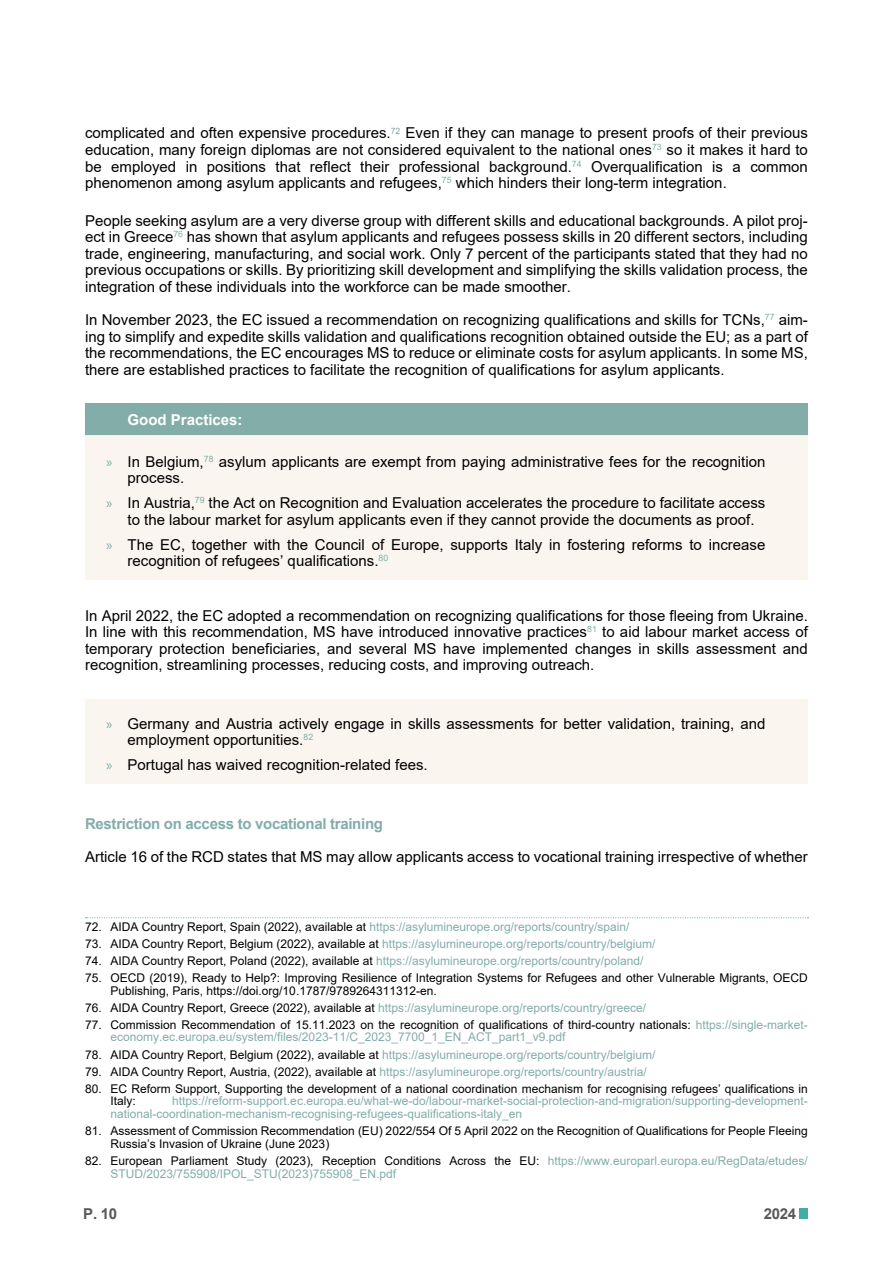
<style>
.page{position:relative;width:893px;height:1263px;background:#fff}
.page>*{position:absolute;margin:0;border:0;box-sizing:border-box;transform-origin:0 0}
.t1{font:15px/16.5px "Arial";color:#000;text-align:justify}
.t2{font:700 15px "Arial";letter-spacing:-.02em;color:#82ada9}
.t3{font:700 15px "Arial";color:#fff}
.t4{font:700 15px "Arial";letter-spacing:-.025em;color:#58595b}
.t5{font:12px/12.8px "Arial";color:#82ada9}
.t6{font:12px/12.8px "Arial";color:#000}
.s1{font-family:"Myriad Pro";color:#82ada9}
.s2{color:#000}
</style>
<div class="page">
<div style="left:800px;top:1208px;width:8px;height:11px;background:#43ada5"></div>
<div style="left:85px;top:403px;width:723px;height:35px;background:#82ada9"></div>
<hr style="left:85px;top:435px;width:723px;height:2px;background:#fff">
<div style="left:85px;top:436px;width:723px;height:61px;background:#fbf5ef"></div>
<div style="left:85px;top:478px;width:723px;height:60px;background:#fbf5ef"></div>
<div style="left:85px;top:519px;width:723px;height:61px;background:#fbf5ef"></div>
<div style="left:85px;top:699px;width:723px;height:60px;background:#fbf5ef"></div>
<div style="left:85px;top:740px;width:723px;height:44px;background:#fbf5ef"></div>
<svg style="left:85px;top:917px;width:723px;height:1px"></svg>
<p class="t1" style="left:85px;top:125px;width:724px">complicated and often expensive procedures.<sup>72</sup> Even if they can manage to present proofs of their previous education, many foreign diplomas are not considered equivalent to the national ones<sup>73</sup> so it makes it hard to be employed in positions that reflect their professional background.<sup>74</sup> Overqualification is a common phenomenon among asylum applicants and refugees,<sup>75</sup> which hinders their long-term integration.</p>
<p class="t1" style="left:85px;top:212px;width:724px">People seeking asylum are a very diverse group with different skills and educational backgrounds. A pilot proj&shy;ect in Greece<sup>76</sup> has shown that asylum applicants and refugees possess skills in 20 different sectors, including trade, engineering, manufacturing, and social work. Only 7 percent of the participants stated that they had no previous occupations or skills. By prioritizing skill development and simplifying the skills validation process, the integration of these individuals into the workforce can be made smoother.</p>
<p class="t1" style="left:85px;top:312px;width:724px">In November 2023, the EC issued a recommendation on recognizing qualifications and skills for TCNs,<sup>77</sup> aim&shy;ing to simplify and expedite skills validation and qualifications recognition obtained outside the EU; as a part of the recommendations, the EC encourages MS to reduce or eliminate costs for asylum applicants. In some MS, there are established practices to facilitate the recognition of qualifications for asylum applicants.</p>
<p class="t3" style="left:128px;top:409px;width:117px">Good Practices:</p>
<p class="t1" style="left:128px;top:453px;width:639px;text-indent:-21px"><span class="s1">»</span> In Belgium,<sup>78</sup> asylum applicants are exempt from paying administrative fees for the recognition process.</p>
<p class="t1" style="left:128px;top:494px;width:639px;text-indent:-21px"><span class="s1">»</span> In Austria,<sup>79</sup> the Act on Recognition and Evaluation accelerates the procedure to facilitate access to the labour market for asylum applicants even if they cannot provide the documents as proof.</p>
<p class="t1" style="left:128px;top:536px;width:639px;text-indent:-21px"><span class="s1">»</span> The EC, together with the Council of Europe, supports Italy in fostering reforms to increase recognition of refugees’ qualifications.<sup>80</sup></p>
<p class="t1" style="left:85px;top:607px;width:724px">In April 2022, the EC adopted a recommendation on recognizing qualifications for those fleeing from Ukraine.<br>In line with this recommendation, MS have introduced innovative practices<sup>81</sup> to aid labour market access of temporary protection beneficiaries, and several MS have implemented changes in skills assessment and recognition, streamlining processes, reducing costs, and improving outreach.</p>
<p class="t1" style="left:128px;top:715px;width:639px;text-indent:-21px"><span class="s1">»</span> Germany and Austria actively engage in skills assessments for better validation, training, and employment opportunities.<sup>82</sup></p>
<p class="t1" style="left:106px;top:757px;width:323px"><span class="s1">»</span> Portugal has waived recognition-related fees.</p>
<p class="t2" style="left:85px;top:813px;width:300px">Restriction on access to vocational training</p>
<p class="t1" style="left:85px;top:849px;width:724px">Article 16 of the RCD states that MS may allow applicants access to vocational training irrespective of whether</p>
<p class="t5" style="left:85px;top:920px;width:546px"><span class="s2">72. AIDA Country Report, Spain (2022), available at</span> https://asylumineurope.org/reports/country/spain/</p>
<p class="t5" style="left:85px;top:937px;width:572px"><span class="s2">73. AIDA Country Report, Belgium (2022), available at</span> https://asylumineurope.org/reports/country/belgium/</p>
<p class="t5" style="left:85px;top:954px;width:560px"><span class="s2">74. AIDA Country Report, Poland (2022), available at</span> https://asylumineurope.org/reports/country/poland/</p>
<p class="t6" style="left:111px;top:971px;width:699px;text-indent:-26px">75. OECD (2019), Ready to Help?: Improving Resilience of Integration Systems for Refugees and other Vulnerable Migrants, OECD<br>Publishing, Paris, https://doi.org/10.1787/9789264311312-en.</p>
<p class="t5" style="left:85px;top:1001px;width:563px"><span class="s2">76. AIDA Country Report, Greece (2022), available at</span> https://asylumineurope.org/reports/country/greece/</p>
<p class="t5" style="left:111px;top:1018px;width:699px;text-indent:-26px"><span class="s2">77. Commission Recommendation of 15.11.2023 on the recognition of qualifications of third-country nationals:</span> https://single-market&shy;economy.ec.europa.eu/system/files/2023-11/C_2023_7700_1_EN_ACT_part1_v9.pdf</p>
<p class="t5" style="left:85px;top:1048px;width:572px"><span class="s2">78. AIDA Country Report, Belgium (2022), available at</span> https://asylumineurope.org/reports/country/belgium/</p>
<p class="t5" style="left:85px;top:1065px;width:563px"><span class="s2">79. AIDA Country Report, Austria, (2022), available at</span> https://asylumineurope.org/reports/country/austria/</p>
<p class="t6" style="left:111px;top:1082px;width:699px;text-indent:-26px">80. EC Reform Support, Supporting the development of a national coordination mechanism for recognising refugees’ qualifications in<br>Italy:</p>
<p class="t5" style="left:111px;top:1095px;width:699px;text-indent:62px">https://reform-support.ec.europa.eu/what-we-do/labour-market-social-protection-and-migration/supporting-development&shy;national-coordination-mechanism-recognising-refugees-qualifications-italy_en</p>
<p class="t6" style="left:111px;top:1124px;width:699px;text-indent:-25px">81. Assessment of Commission Recommendation (EU) 2022/554 Of 5 April 2022 on the Recognition of Qualifications for People Fleeing<br>Russia’s Invasion of Ukraine (June 2023)</p>
<p class="t5" style="left:111px;top:1154px;width:699px;text-indent:-26px"><span class="s2">82. European Parliament Study (2023), Reception Conditions Across the EU:</span> https://www.europarl.europa.eu/RegData/etudes/<br>STUD/2023/755908/IPOL_STU(2023)755908_EN.pdf</p>
<p class="t4" style="left:83px;top:1203px;width:35px">P. 10</p>
<p class="t4" style="left:764px;top:1203px;width:34px">2024</p>
</div>
